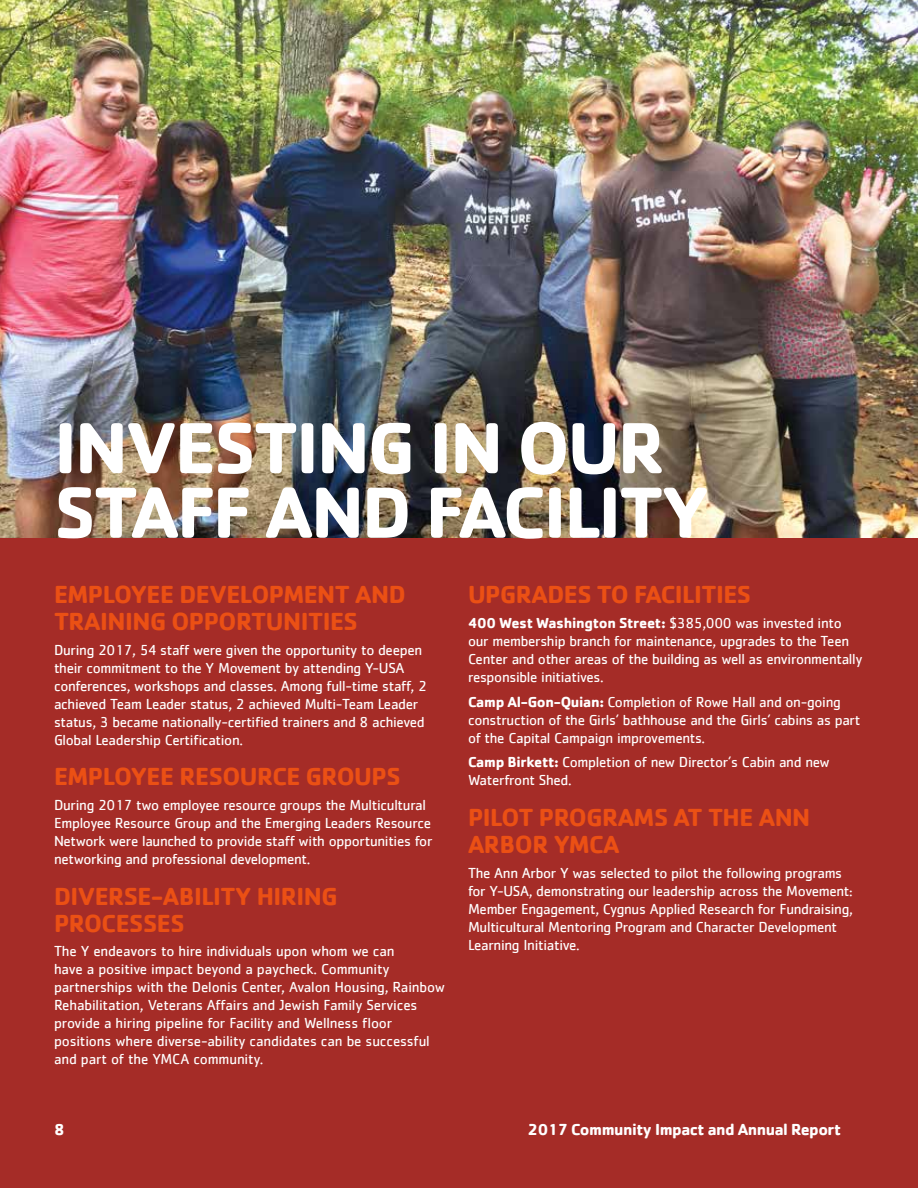
<style>
.page{position:relative;width:918px;height:1188px;background:#fff}
.page>*{position:absolute;margin:0;border:0;box-sizing:border-box;transform-origin:0 0}
.t1{font:700 75px/64.5px "Cachet";letter-spacing:-.03em;color:#fff}
.t2{font:700 25.5px/27px "Cachet";letter-spacing:-.02em;color:#eb5014}
.t3{font:700 16.5px "Cachet";letter-spacing:-.03em;color:#fff}
.t4{font:15px/18px "Cachet";letter-spacing:-.02em;color:#fff}
.s1{font-weight:700}
</style>
<div class="page">
<div style="left:0;top:538px;width:918px;height:650px;background:#a52c27"></div>
<img style="left:0;top:0;width:918px;height:538px">
<h1 class="t1" style="left:54px;top:413px;width:657px">INVESTING IN OUR<br>STAFF AND FACILITY</h1>
<h2 class="t2" style="left:54px;top:580px;width:353px">EMPLOYEE DEVELOPMENT AND<br>TRAINING OPPORTUNITIES</h2>
<p class="t4" style="left:54px;top:641px;width:374px">During 2017, 54 staff were given the opportunity to deepen their commitment to the Y Movement by attending Y-USA conferences, workshops and classes. Among full-time staff, 2 achieved Team Leader status, 2 achieved Multi-Team Leader status, 3 became nationally-certified trainers and 8 achieved Global Leadership Certification.</p>
<h2 class="t2" style="left:54px;top:762px;width:348px">EMPLOYEE RESOURCE GROUPS</h2>
<p class="t4" style="left:54px;top:796px;width:380px">During 2017 two employee resource groups the Multicultural Employee Resource Group and the Emerging Leaders Resource Network were launched to provide staff with opportunities for networking and professional development.</p>
<h2 class="t2" style="left:54px;top:882px;width:285px">DIVERSE-ABILITY HIRING<br>PROCESSES</h2>
<p class="t4" style="left:54px;top:942px;width:393px">The Y endeavors to hire individuals upon whom we can<br>have a positive impact beyond a paycheck. Community partnerships with the Delonis Center, Avalon Housing, Rainbow Rehabilitation, Veterans Affairs and Jewish Family Services provide a hiring pipeline for Facility and Wellness floor positions where diverse-ability candidates can be successful and part of the YMCA community.</p>
<h2 class="t2" style="left:468px;top:580px;width:285px">UPGRADES TO FACILITIES</h2>
<p class="t4" style="left:468px;top:614px;width:396px"><span class="s1">400 West Washington Street:</span> $385,000 was invested into our membership branch for maintenance, upgrades to the Teen Center and other areas of the building as well as environmentally responsible initiatives.</p>
<p class="t4" style="left:468px;top:692px;width:394px"><span class="s1">Camp Al-Gon-Quian:</span> Completion of Rowe Hall and on-going construction of the Girls’ bathhouse and the Girls’ cabins as part of the Capital Campaign improvements.</p>
<p class="t4" style="left:468px;top:753px;width:363px"><span class="s1">Camp Birkett:</span> Completion of new Director’s Cabin and new<br>Waterfront Shed.</p>
<h2 class="t2" style="left:468px;top:803px;width:344px">PILOT PROGRAMS AT THE ANN<br>ARBOR YMCA</h2>
<p class="t4" style="left:468px;top:863px;width:386px">The Ann Arbor Y was selected to pilot the following programs for Y-USA, demonstrating our leadership across the Movement:<br>Member Engagement, Cygnus Applied Research for Fundraising, Multicultural Mentoring Program and Character Development Learning Initiative.</p>
<p class="t3" style="left:54px;top:1118px;width:12px">8</p>
<p class="t3" style="left:528px;top:1118px;width:315px">2017 Community Impact and Annual Report</p>
</div>
